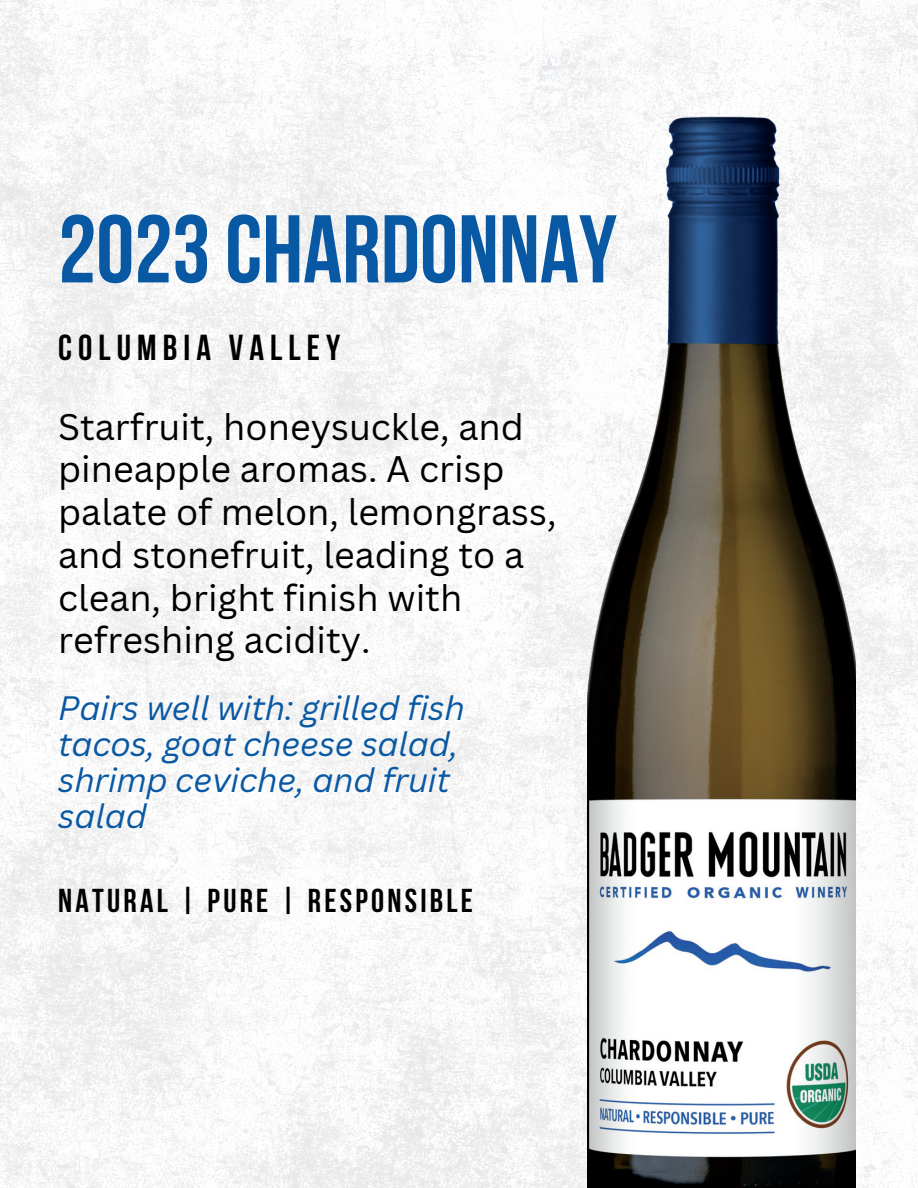
<style>
.page{position:relative;width:918px;height:1188px;background:#fff}
.page>*{position:absolute;margin:0;border:0;box-sizing:border-box;transform-origin:0 0}
.t1{font:700 96px "Bebas Neue";color:#0858a3}
.t2{font:36px/42.6px "Canva Sans";color:#000}
.t3{font:700 36px "Bebas Neue";letter-spacing:.17em;color:#000}
.t4{font:italic 33px/36px "Canva Sans";letter-spacing:-.01em;color:#0858a3}
.t5{font:700 33px "Bebas Neue";letter-spacing:.1em;color:#000}
</style>
<div class="page">
<img style="left:0;top:0;width:918px;height:1188px">
<img style="left:587px;top:52px;width:268px;height:1136px">
<h1 class="t1" style="left:58px;top:210px;width:560px">2023CHARDONNAY</h1>
<p class="t3" style="left:58px;top:333px;width:284px">COLUMBIA VALLEY</p>
<p class="t2" style="left:58px;top:404px;width:500px">Starfruit, honeysuckle, and pineapple aromas. A crisp palate of melon, lemongrass, and stonefruit, leading to a clean, bright finish with refreshing acidity.</p>
<p class="t4" style="left:58px;top:690px;width:408px">Pairs well with: grilled fish tacos, goat cheese salad, shrimp ceviche, and fruit salad</p>
<p class="t5" style="left:58px;top:887px;width:416px">NATURAL | PURE | RESPONSIBLE</p>
</div>
